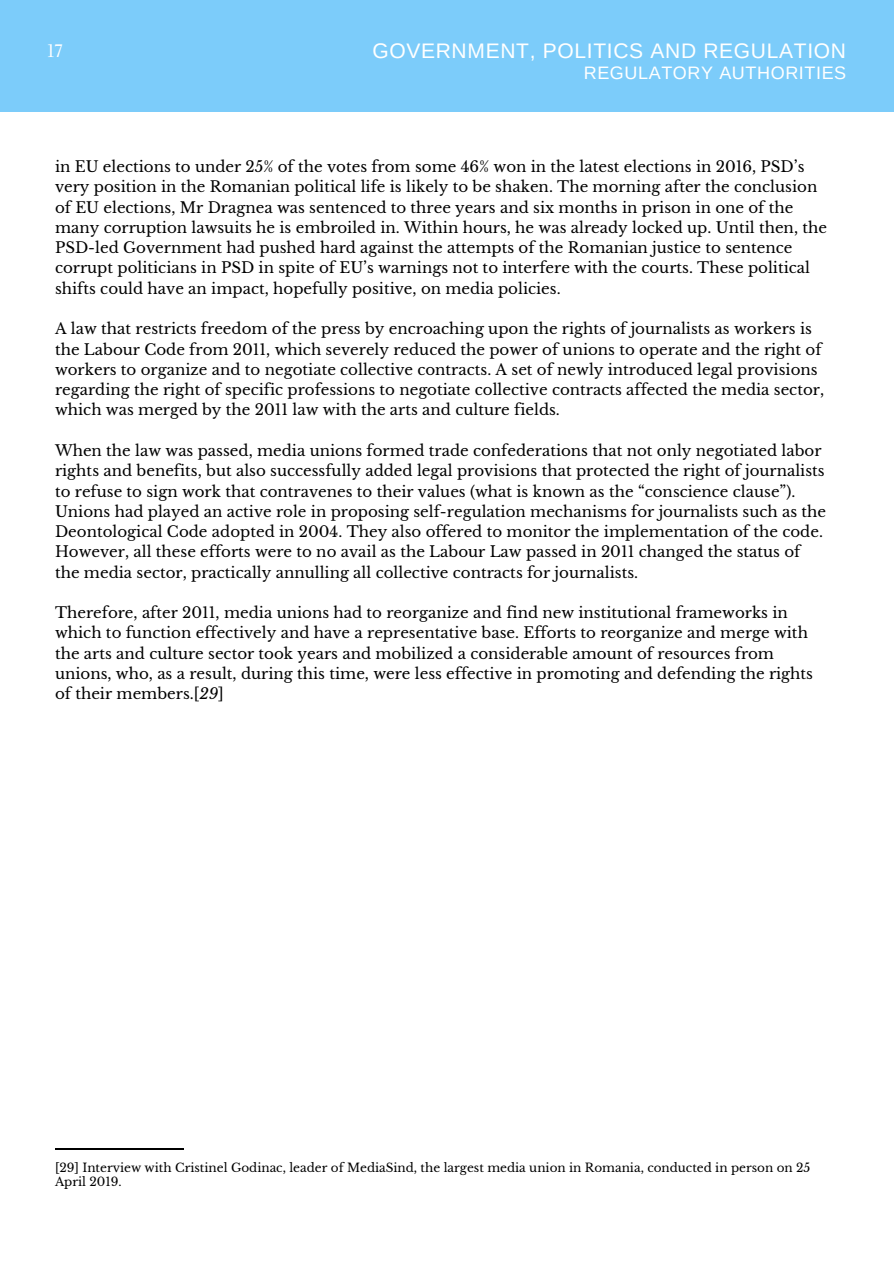
<style>
.page{position:relative;width:894px;height:1264px;background:#fff}
.page>*{position:absolute;margin:0;border:0;box-sizing:border-box;transform-origin:0 0}
.t1{font:21px "Arimo";letter-spacing:.035em;color:#fff}
.t2{font:18px "Arimo";letter-spacing:.035em;color:#fff}
.t3{font:18px "Lustria";color:#fff}
.t4{font:15px/20.2px "Libre Baskerville";color:#000}
.t5{font:12px/14.7px "Libre Baskerville";color:#000}
.s1{font-style:italic}
</style>
<div class="page">
<div style="left:0;top:0;width:893px;height:111px;background:#7cccfa"></div>
<hr style="left:55px;top:1148px;width:128px;height:2px;background:#000">
<p class="t3" style="left:47px;top:39px;width:17px">17</p>
<h1 class="t1" style="left:372px;top:39px;width:475px">GOVERNMENT, POLITICS AND REGULATION</h1>
<p class="t2" style="left:583px;top:63px;width:264px">REGULATORY AUTHORITIES</p>
<p class="t4" style="left:55px;top:157px;width:773px">in EU elections to under 25% of the votes from some 46% won in the latest elections in 2016, PSD’s very position in the Romanian political life is likely to be shaken. The morning after the conclusion of EU elections, Mr Dragnea was sentenced to three years and six months in prison in one of the many corruption lawsuits he is embroiled in. Within hours, he was already locked up. Until then, the PSD-led Government had pushed hard against the attempts of the Romanian justice to sentence corrupt politicians in PSD in spite of EU’s warnings not to interfere with the courts. These political shifts could have an impact, hopefully positive, on media policies.</p>
<p class="t4" style="left:55px;top:319px;width:770px">A law that restricts freedom of the press by encroaching upon the rights of journalists as workers is the Labour Code from 2011, which severely reduced the power of unions to operate and the right of workers to organize and to negotiate collective contracts. A set of newly introduced legal provisions regarding the right of specific professions to negotiate collective contracts affected the media sector, which was merged by the 2011 law with the arts and culture fields.</p>
<p class="t4" style="left:55px;top:440px;width:772px">When the law was passed, media unions formed trade confederations that not only negotiated labor rights and benefits, but also successfully added legal provisions that protected the right of journalists to refuse to sign work that contravenes to their values (what is known as the “conscience clause”).<br>Unions had played an active role in proposing self-regulation mechanisms for journalists such as the Deontological Code adopted in 2004. They also offered to monitor the implementation of the code.<br>However, all these efforts were to no avail as the Labour Law passed in 2011 changed the status of the media sector, practically annulling all collective contracts for journalists.</p>
<p class="t4" style="left:55px;top:603px;width:759px">Therefore, after 2011, media unions had to reorganize and find new institutional frameworks in which to function effectively and have a representative base. Efforts to reorganize and merge with the arts and culture sector took years and mobilized a considerable amount of resources from unions, who, as a result, during this time, were less effective in promoting and defending the rights of their members.[<span class="s1">29</span>]</p>
<p class="t5" style="left:55px;top:1160px;width:756px">[29] Interview with Cristinel Godinac, leader of MediaSind, the largest media union in Romania, conducted in person on 25<br>April 2019.</p>
</div>
